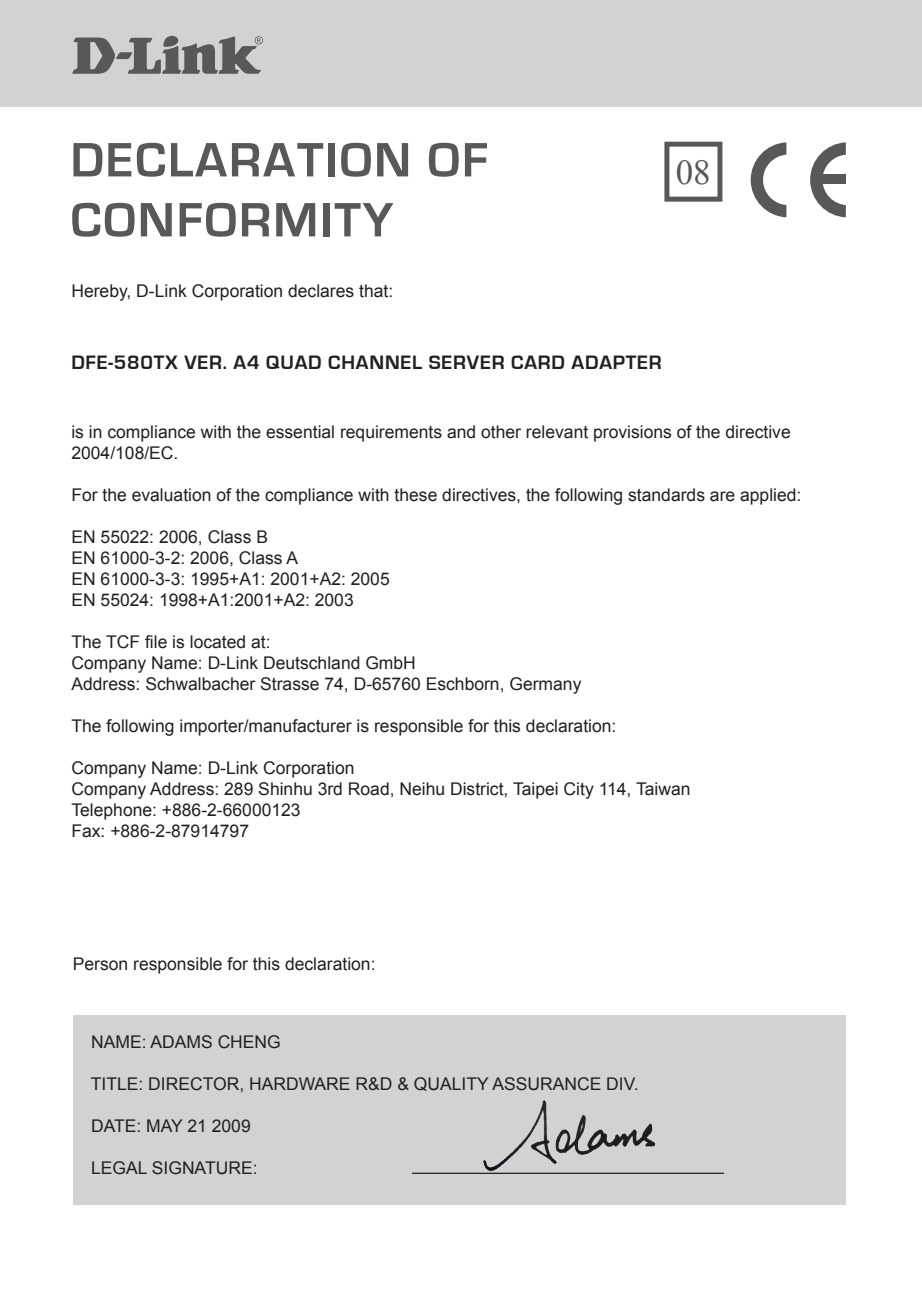
<style>
.page{position:relative;width:922px;height:1297px;background:#fff}
.page>*{position:absolute;margin:0;border:0;box-sizing:border-box;transform-origin:0 0}
.t1{font:700 50px "Eurostile";letter-spacing:.04em;color:#57585a}
.t2{font:35px "Times New Roman";color:#57585a}
.t3{font:700 20px "Eurostile";letter-spacing:.04em;color:#231f20}
.t4{font:17.5px/21px "Arial";color:#231f20}
</style>
<div class="page">
<div style="left:1px;top:0;width:920px;height:107px;background:#d1d2d4"></div>
<div style="left:664px;top:142px;width:58px;height:60px;border:5px solid #57585a"></div>
<svg style="left:750px;top:142px;width:36px;height:75px"></svg>
<svg style="left:810px;top:142px;width:35px;height:75px"></svg>
<div style="left:819px;top:174px;width:26px;height:9px;background:#57585a"></div>
<div style="left:74px;top:1015px;width:771px;height:189px;background:#d1d2d4"></div>
<hr style="left:412px;top:1173px;width:311px;height:1px;background:#231f20">
<img style="left:483px;top:1101px;width:171px;height:70px">
<svg style="left:72px;top:36px;width:191px;height:38px"></svg>
<h1 class="t1" style="left:70px;top:133px;width:419px">DECLARATION OF</h1>
<h1 class="t1" style="left:70px;top:193px;width:324px">CONFORMITY</h1>
<p class="t4" style="left:71px;top:280px;width:323px">Hereby, D-Link Corporation declares that:</p>
<h2 class="t2" style="left:675px;top:148px;width:36px">08</h2>
<p class="t3" style="left:71px;top:351px;width:591px">DFE-580TX VER. A4 QUAD CHANNEL SERVER CARD ADAPTER</p>
<p class="t4" style="left:71px;top:421px;width:720px">is in compliance with the essential requirements and other relevant provisions of the directive<br>2004/108/EC.</p>
<p class="t4" style="left:71px;top:484px;width:731px">For the evaluation of the compliance with these directives, the following standards are applied:</p>
<p class="t4" style="left:71px;top:526px;width:320px">EN 55022: 2006, Class B<br>EN 61000-3-2: 2006, Class A<br>EN 61000-3-3: 1995+A1: 2001+A2: 2005<br>EN 55024: 1998+A1:2001+A2: 2003</p>
<p class="t4" style="left:71px;top:631px;width:511px">The TCF file is located at:<br>Company Name: D-Link Deutschland GmbH<br>Address: Schwalbacher Strasse 74, D-65760 Eschborn, Germany</p>
<p class="t4" style="left:71px;top:715px;width:546px">The following importer/manufacturer is responsible for this declaration:</p>
<p class="t4" style="left:71px;top:757px;width:620px">Company Name: D-Link Corporation<br>Company Address: 289 Shinhu 3rd Road, Neihu District, Taipei City 114, Taiwan Telephone: +886-2-66000123<br>Fax: +886-2-87914797</p>
<p class="t4" style="left:73px;top:953px;width:304px">Person responsible for this declaration:</p>
<p class="t4" style="left:91px;top:1031px;width:191px">NAME: ADAMS CHENG</p>
<p class="t4" style="left:91px;top:1073px;width:549px">TITLE: DIRECTOR, HARDWARE R&amp;D &amp; QUALITY ASSURANCE DIV.</p>
<p class="t4" style="left:91px;top:1115px;width:161px">DATE: MAY 21 2009</p>
<p class="t4" style="left:91px;top:1157px;width:168px">LEGAL SIGNATURE:</p>
</div>
